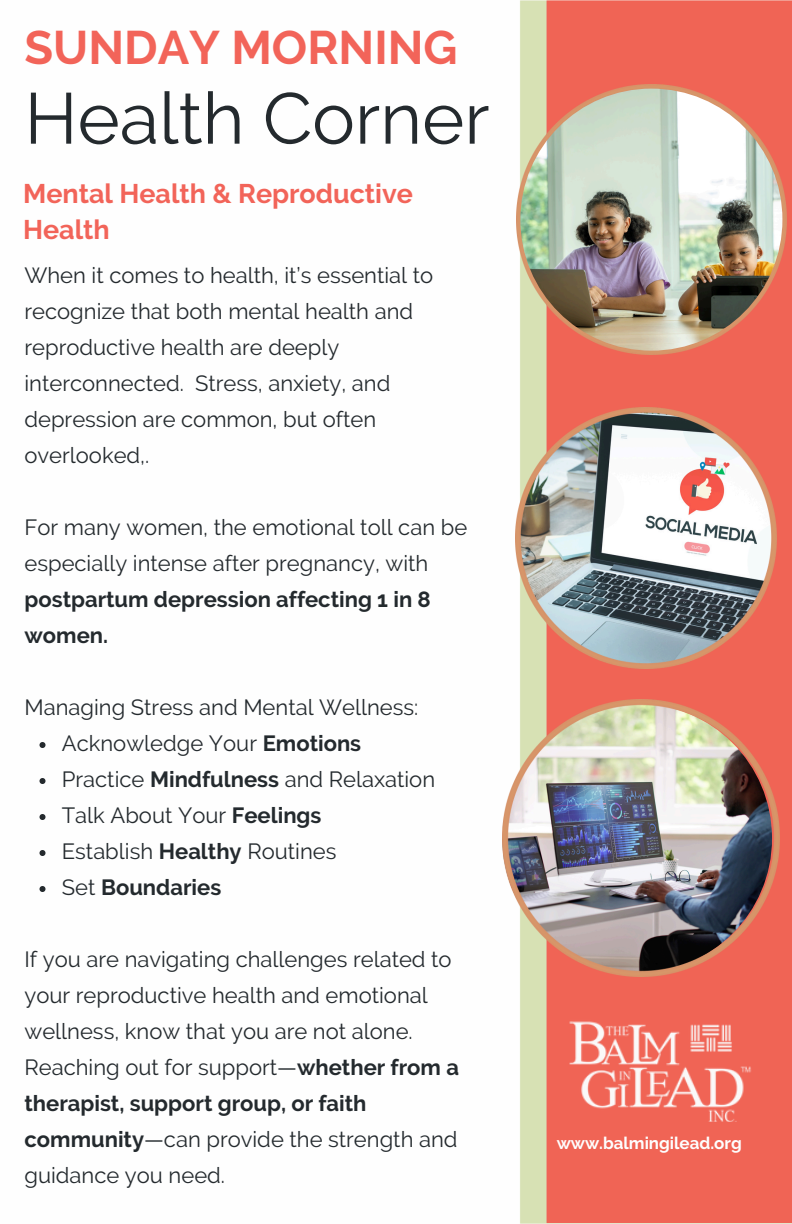
<style>
.page{position:relative;width:792px;height:1224px;background:#fff}
.page>*{position:absolute;margin:0;border:0;box-sizing:border-box;transform-origin:0 0}
.t1{font:72px "Raleway";color:#242a2e}
.t2{font:700 46.8px "Raleway";color:#f26459}
.t3{font:700 26.8px/36px "Raleway";color:#f26459}
.t4{font:22px/36px "Raleway";color:#242a2e}
.t5{font:700 22px "Raleway";color:#242a2e}
.t6{font:700 17px "Raleway";color:#fefefe}
.s1{font-weight:700}
.s2{font-weight:400}
</style>
<div class="page">
<img style="left:515px;top:0;width:277px;height:1224px">
<img style="left:516px;top:84px;width:270px;height:270px">
<img style="left:566px;top:1020px;width:189px;height:102px">
<img style="left:502px;top:699px;width:278px;height:278px">
<img style="left:520px;top:89px;width:262px;height:262px;border-radius:50%">
<img style="left:516px;top:408px;width:261px;height:261px">
<svg style="left:40px;top:742px;width:6px;height:6px"></svg>
<svg style="left:40px;top:778px;width:6px;height:6px"></svg>
<svg style="left:40px;top:814px;width:6px;height:6px"></svg>
<svg style="left:40px;top:850px;width:6px;height:6px"></svg>
<svg style="left:40px;top:886px;width:6px;height:6px"></svg>
<p class="t2" style="left:25px;top:20px;width:434px">SUNDAY MORNING</p>
<p class="t1" style="left:25px;top:76px;width:467px">Health Corner</p>
<p class="t3" style="left:23px;top:176px;width:391px">Mental Health &amp; Reproductive<br>Health</p>
<h2 class="t4" style="left:25px;top:257px;width:410px">When it comes to health, it’s essential to recognize that both mental health and reproductive health are deeply interconnected. Stress, anxiety, and depression are common, but often overlooked,.</h2>
<h1 class="t4" style="left:25px;top:509px;width:444px">For many women, the emotional toll can be especially intense after pregnancy, with <span class="s1">postpartum depression affecting 1 in 8 women.</span></h1>
<h3 class="t4" style="left:25px;top:689px;width:395px">Managing Stress and Mental Wellness:</h3>
<h4 class="t4" style="left:62px;top:725px;width:301px">Acknowledge Your <span class="s1">Emotions</span></h4>
<h4 class="t4" style="left:62px;top:761px;width:375px">Practice <span class="s1">Mindfulness</span> and Relaxation</h4>
<h4 class="t4" style="left:62px;top:797px;width:261px">Talk About Your <span class="s1">Feelings</span></h4>
<p class="t4" style="left:62px;top:833px;width:276px">Establish <span class="s1">Healthy</span> Routines</p>
<p class="t5" style="left:62px;top:874px;width:161px"><span class="s2">Set</span> Boundaries</p>
<p class="t4" style="left:25px;top:941px;width:436px">If you are navigating challenges related to your reproductive health and emotional wellness, know that you are not alone.<br>Reaching out for support—<span class="s1">whether from a therapist, support group, or faith community</span>—can provide the strength and guidance you need.</p>
<h4 class="t6" style="left:557px;top:1133px;width:187px">www.balmingilead.org</h4>
</div>
